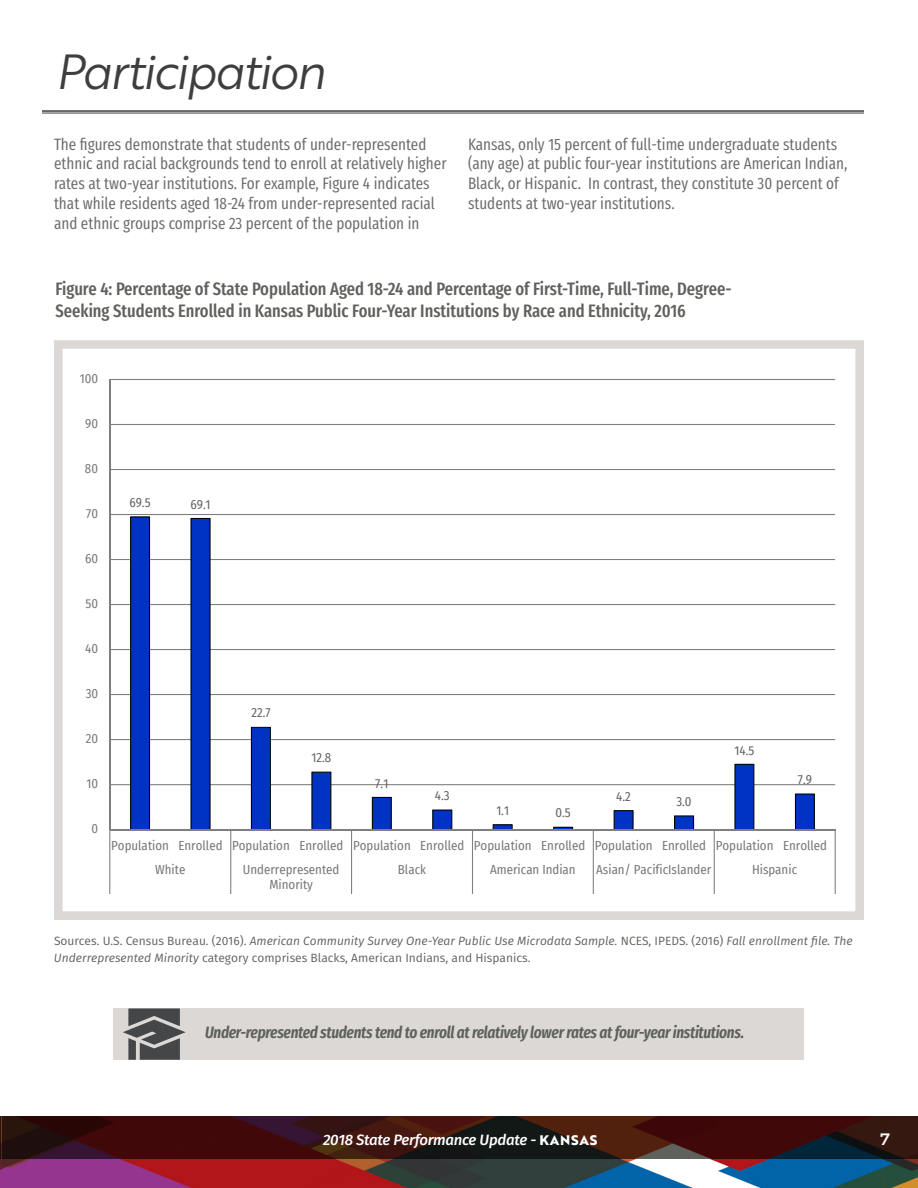
<style>
.page{position:relative;width:918px;height:1188px;background:#fff}
.page>*{position:absolute;margin:0;border:0;box-sizing:border-box;transform-origin:0 0}
.Heading_1{font:48px "Brother 1816 Book Italic";letter-spacing:-.05em;color:#3e3e3f}
.t1{font:500 18px/21.6px "Fira Sans Compressed";color:#5e615c}
.t2{font:16.5px/19.8px "Fira Sans Compressed";color:#696c68}
.t3{font:italic 600 16.5px "Fira Sans Compressed";letter-spacing:-.02em;color:#5e615c}
.t4{font:800 16.5px "Nexa Slab";color:#fff}
.t5{font:italic 500 15px "Fira Sans";letter-spacing:-.02em;color:#fff}
.t6{font:12.9px/24.6px "Fira Sans Condensed";color:#76787b}
.t7{font:12.9px "Fira Sans Condensed";letter-spacing:-.005em;color:#636366}
.t8{font:12px/16.5px "Fira Sans";color:#5e615c}
.s1{font-style:italic}
.s2{font-family:"Brother 1816 Extra";font-weight:700;font-style:normal;font-size:13.5px}
</style>
<div class="page">
<img style="left:0;top:1116px;width:918px;height:72px">
<svg style="left:2px;top:1116px;width:916px;height:43px;background:#361211"></svg>
<hr style="left:0;top:1116px;width:1px;height:43px;background:#5e615c">
<hr style="left:42px;top:110px;width:822px;height:2px;background:#3e3e3f">
<hr style="left:42px;top:113px;width:822px;height:1px;background:#3e3e3f">
<svg style="left:54px;top:340px;width:810px;height:580px"></svg>
<div style="left:113px;top:1008px;width:690px;height:52px;background:#dcd8d5"></div>
<svg style="left:123px;top:1008px;width:63px;height:52px"></svg>
<p class="Heading_1" style="left:56px;top:37px;width:271px">Participation</p>
<p class="t2" style="left:54px;top:134px;width:394px">The figures demonstrate that students of under-represented ethnic and racial backgrounds tend to enroll at relatively higher rates at two-year institutions. For example, Figure 4 indicates that while residents aged 18-24 from under-represented racial and ethnic groups comprise 23 percent of the population in</p>
<p class="t2" style="left:468px;top:134px;width:381px">Kansas, only 15 percent of full-time undergraduate students (any age) at public four-year institutions are American Indian, Black, or Hispanic. In contrast, they constitute 30 percent of students at two-year institutions.</p>
<p class="t1" style="left:56px;top:277px;width:678px">Figure 4: Percentage of State Population Aged 18-24 and Percentage of First-Time, Full-Time, Degree-<br>Seeking Students Enrolled in Kansas Public Four-Year Institutions by Race and Ethnicity, 2016</p>
<p class="t6" style="left:80px;top:366px;width:20px">100</p>
<p class="t6" style="left:85px;top:411px;width:14px">90</p>
<p class="t6" style="left:85px;top:456px;width:15px">80</p>
<p class="t6" style="left:86px;top:501px;width:13px">70</p>
<p class="t6" style="left:85px;top:546px;width:15px">60</p>
<p class="t6" style="left:86px;top:591px;width:14px">50</p>
<p class="t6" style="left:85px;top:636px;width:14px">40</p>
<p class="t6" style="left:86px;top:681px;width:14px">30</p>
<p class="t6" style="left:86px;top:726px;width:14px">20</p>
<p class="t6" style="left:86px;top:771px;width:13px">10</p>
<p class="t6" style="left:91px;top:816px;width:8px">0</p>
<p class="t7" style="left:129px;top:493px;width:23px">69.5</p>
<p class="t7" style="left:190px;top:494px;width:22px">69.1</p>
<p class="t7" style="left:251px;top:703px;width:21px">22.7</p>
<p class="t7" style="left:312px;top:748px;width:21px">12.8</p>
<p class="t7" style="left:375px;top:773px;width:15px">7.1</p>
<p class="t7" style="left:435px;top:786px;width:16px">4.3</p>
<p class="t7" style="left:496px;top:801px;width:14px">1.1</p>
<p class="t7" style="left:555px;top:803px;width:17px">0.5</p>
<p class="t7" style="left:616px;top:787px;width:16px">4.2</p>
<p class="t7" style="left:676px;top:792px;width:17px">3.0</p>
<p class="t7" style="left:735px;top:740px;width:21px">14.5</p>
<p class="t7" style="left:798px;top:770px;width:16px">7.9</p>
<p class="t6" style="left:155px;top:832px;width:673px;text-indent:-44px">Population Enrolled Population Enrolled Population Enrolled Population Enrolled Population Enrolled Population Enrolled<br>White</p>
<p class="t6" style="left:243px;top:862px;width:98px;line-height:15.5px;text-align:center">Underrepresented<br>Minority</p>
<p class="t6" style="left:398px;top:857px;width:30px">Black</p>
<p class="t6" style="left:490px;top:857px;width:87px">American Indian</p>
<p class="t6" style="left:596px;top:857px;width:117px">Asian/ PacificIslander</p>
<p class="t6" style="left:752px;top:857px;width:47px">Hispanic</p>
<p class="t8" style="left:54px;top:933px;width:800px">Sources. U.S. Census Bureau. (2016). <span class="s1">American Community Survey One-Year Public Use Microdata Sample.</span> NCES, IPEDS. (2016) <span class="s1">Fall enrollment file. The<br>Underrepresented Minority</span> category comprises Blacks, American Indians, and Hispanics.</p>
<p class="t3" style="left:205px;top:1018px;width:541px">Under-represented students tend to enroll at relatively lower rates at four-year institutions.</p>
<p class="t5" style="left:323px;top:1128px;width:276px">2018 State Performance Update - <span class="s2">KANSAS</span></p>
<p class="t4" style="left:880px;top:1129px;width:11px">7</p>
</div>
